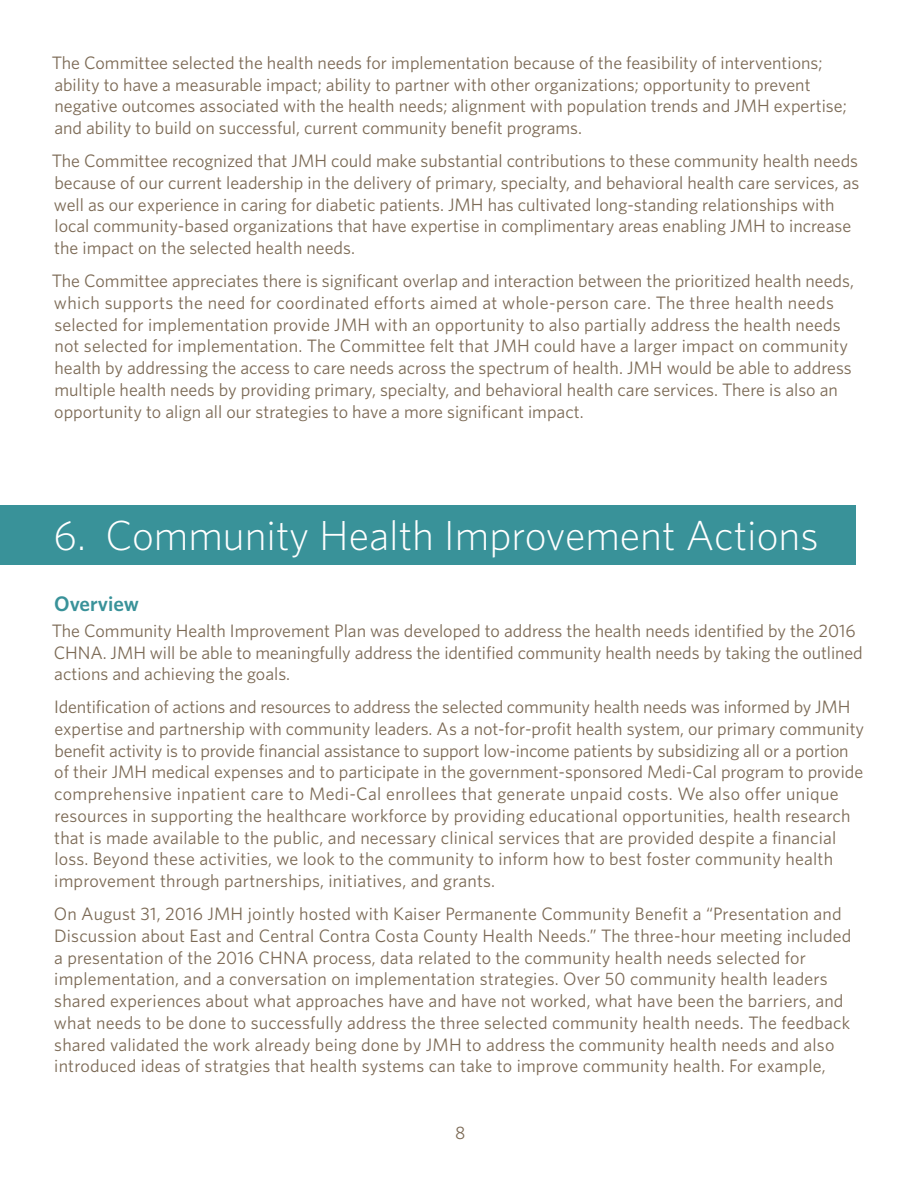
<style>
.page{position:relative;width:918px;height:1188px;background:#fff}
.page>*{position:absolute;margin:0;border:0;box-sizing:border-box;transform-origin:0 0}
.t1{font:300 42px "Whitney";color:#fff}
.t2{font:600 21px "Whitney";color:#399299}
.t3{font:18px/21.8px "Whitney";color:#7c6a55}
</style>
<div class="page">
<div style="left:0;top:505px;width:855px;height:60px;background:#399299"></div>
<p class="t3" style="left:52px;top:51px;width:796px">The Committee selected the health needs for implementation because of the feasibility of interventions; ability to have a measurable impact; ability to partner with other organizations; opportunity to prevent negative outcomes associated with the health needs; alignment with population trends and JMH expertise; and ability to build on successful, current community benefit programs.</p>
<p class="t3" style="left:52px;top:150px;width:809px">The Committee recognized that JMH could make substantial contributions to these community health needs because of our current leadership in the delivery of primary, specialty, and behavioral health care services, as well as our experience in caring for diabetic patients. JMH has cultivated long-standing relationships with local community-based organizations that have expertise in complimentary areas enabling JMH to increase the impact on the selected health needs.</p>
<p class="t3" style="left:52px;top:270px;width:804px">The Committee appreciates there is significant overlap and interaction between the prioritized health needs, which supports the need for coordinated efforts aimed at whole-person care. The three health needs selected for implementation provide JMH with an opportunity to also partially address the health needs not selected for implementation. The Committee felt that JMH could have a larger impact on community health by addressing the access to care needs across the spectrum of health. JMH would be able to address multiple health needs by providing primary, specialty, and behavioral health care services. There is also an opportunity to align all our strategies to have a more significant impact.</p>
<h1 class="t1" style="left:53px;top:508px;width:767px">6. Community Health Improvement Actions</h1>
<p class="t2" style="left:54px;top:590px;width:86px">Overview</p>
<p class="t3" style="left:52px;top:619px;width:813px">The Community Health Improvement Plan was developed to address the health needs identified by the 2016<br>CHNA. JMH will be able to meaningfully address the identified community health needs by taking the outlined actions and achieving the goals.</p>
<p class="t3" style="left:54px;top:696px;width:811px">Identification of actions and resources to address the selected community health needs was informed by JMH expertise and partnership with community leaders. As a not-for-profit health system, our primary community benefit activity is to provide financial assistance to support low-income patients by subsidizing all or a portion of their JMH medical expenses and to participate in the government-sponsored Medi-Cal program to provide comprehensive inpatient care to Medi-Cal enrollees that generate unpaid costs. We also offer unique resources in supporting the healthcare workforce by providing educational opportunities, health research that is made available to the public, and necessary clinical services that are provided despite a financial loss. Beyond these activities, we look to the community to inform how to best foster community health improvement through partnerships, initiatives, and grants.</p>
<p class="t3" style="left:54px;top:903px;width:799px">On August 31, 2016 JMH jointly hosted with Kaiser Permanente Community Benefit a “Presentation and Discussion about East and Central Contra Costa County Health Needs.” The three-hour meeting included a presentation of the 2016 CHNA process, data related to the community health needs selected for implementation, and a conversation on implementation strategies. Over 50 community health leaders shared experiences about what approaches have and have not worked, what have been the barriers, and what needs to be done to successfully address the three selected community health needs. The feedback shared validated the work already being done by JMH to address the community health needs and also introduced ideas of stratgies that health systems can take to improve community health. For example,</p>
<p class="t3" style="left:455px;top:1122px;width:12px">8</p>
</div>
